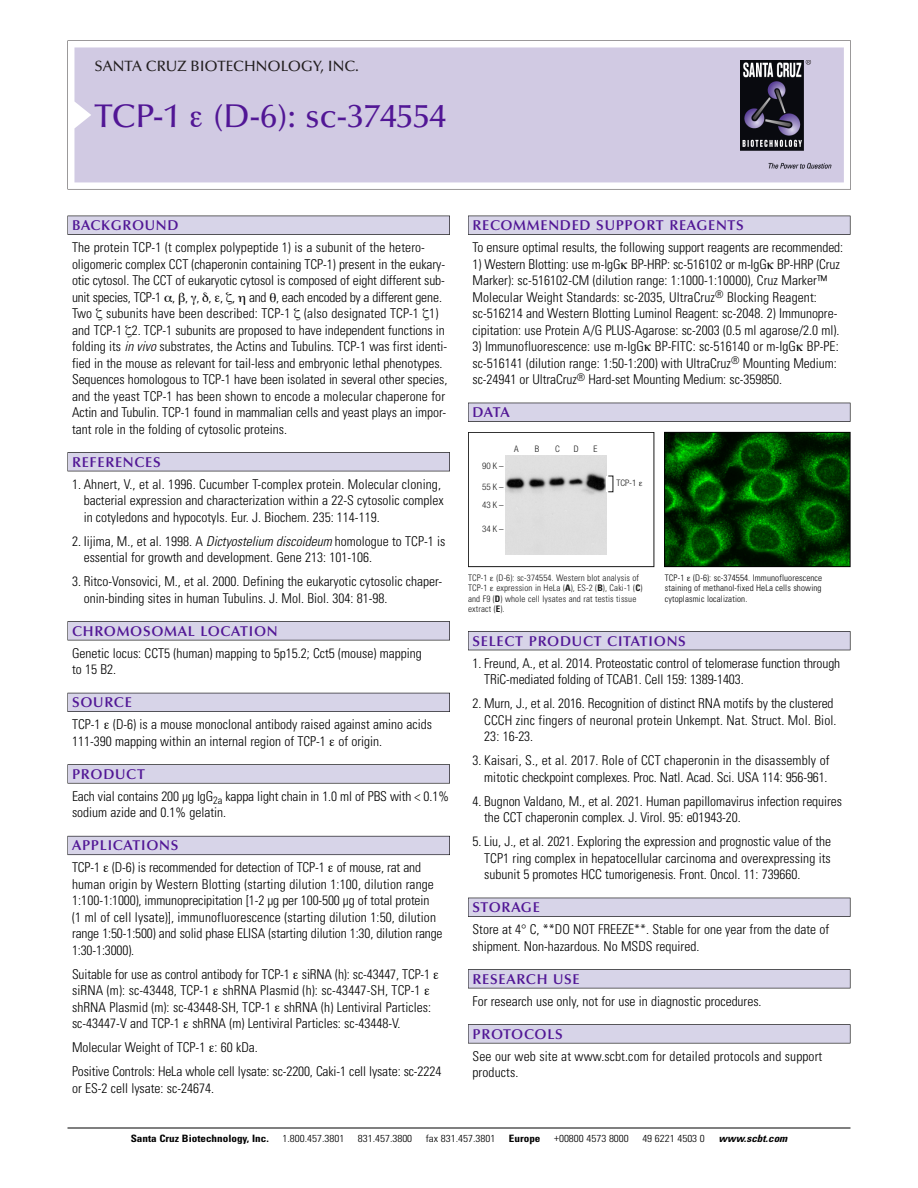
<style>
.page{position:relative;width:918px;height:1188px;background:#fff}
.page>*{position:absolute;margin:0;border:0;box-sizing:border-box;transform-origin:0 0}
.t1{font:500 33px "Optima";color:#511695}
.t2{font:500 15px "Optima";color:#231f20}
.t3{font:600 14.25px "Optima";letter-spacing:.05em;color:#511695}
.t4{font:300 condensed 13.5px/16.5px "Univers";color:#000}
.t5{font:300 condensed 10.2px "Univers";color:#000;scale:1.1 1}
.t6{font:700 condensed 10.2px "Univers";color:#000;scale:1.1 1}
.t7{font:italic 700 condensed 10.2px "Univers";color:#000;scale:1.1 1}
.t8{font:300 condensed 9px/10.5px "Univers";letter-spacing:.015em;color:#191919}
.t9{font:300 condensed 9px/10.5px "Univers";letter-spacing:.015em;color:#000;text-align:justify}
.t10{font:300 condensed 9px/18.8px "Helvetica Neue";color:#191919}
.s1{font-style:italic}
.s2{font-weight:700}
</style>
<div class="page">
<svg style="left:68px;top:40px;width:783px;height:149px"></svg>
<div style="left:74px;top:47px;width:770px;height:135px;background:#d1cae3"></div>
<img style="left:741px;top:60px;width:90px;height:108px">
<div style="left:68px;top:216px;width:382px;height:19px;background:#535256"></div>
<div style="left:68px;top:216px;width:381px;height:18px;background:#d7d4e8"></div>
<div style="left:68px;top:452px;width:382px;height:19px;background:#515155"></div>
<div style="left:68px;top:453px;width:381px;height:18px;background:#d7d4e8"></div>
<div style="left:68px;top:621px;width:382px;height:19px;background:#545357"></div>
<div style="left:68px;top:622px;width:381px;height:18px;background:#d7d4e8"></div>
<div style="left:68px;top:693px;width:382px;height:19px;background:#535259"></div>
<div style="left:68px;top:693px;width:381px;height:18px;background:#d7d4e8"></div>
<svg style="left:68px;top:764px;width:382px;height:20px"></svg>
<div style="left:68px;top:765px;width:381px;height:18px;background:#d7d4e8"></div>
<div style="left:68px;top:836px;width:382px;height:19px;background:#64626c"></div>
<div style="left:68px;top:836px;width:381px;height:18px;background:#d7d4e8"></div>
<div style="left:468px;top:216px;width:382px;height:19px;background:#535256"></div>
<div style="left:468px;top:216px;width:382px;height:18px;background:#d7d4e8"></div>
<div style="left:468px;top:403px;width:382px;height:19px;background:#525156"></div>
<div style="left:468px;top:403px;width:382px;height:18px;background:#d7d4e8"></div>
<div style="left:468px;top:631px;width:382px;height:19px;background:#515056"></div>
<div style="left:468px;top:632px;width:382px;height:18px;background:#d7d4e8"></div>
<div style="left:468px;top:898px;width:382px;height:19px;background:#525156"></div>
<div style="left:468px;top:898px;width:382px;height:18px;background:#d7d4e8"></div>
<div style="left:468px;top:969px;width:382px;height:19px;background:#545357"></div>
<div style="left:468px;top:970px;width:382px;height:18px;background:#d7d4e8"></div>
<div style="left:468px;top:1024px;width:382px;height:19px;background:#575659"></div>
<div style="left:468px;top:1025px;width:382px;height:18px;background:#d7d4e8"></div>
<hr style="left:68px;top:1128px;width:782px;height:1px;background:#000">
<div style="left:468px;top:432px;width:186px;height:135px;border:1px solid #191919"></div>
<img style="left:506px;top:455px;width:101px;height:99px">
<img style="left:666px;top:434px;width:182px;height:131px">
<div style="left:664px;top:432px;width:186px;height:135px;border:1px solid #000"></div>
<svg style="left:191px;top:112px;width:11px;height:16px"></svg>
<p class="t2" style="left:94px;top:60px;width:266px">SANTA CRUZ BIOTECHNOLOGY, INC.</p>
<p class="t1" style="left:94px;top:102px;width:353px">TCP-1 (D-6): sc-374554</p>
<p class="t3" style="left:72px;top:219px;width:108px">BACKGROUND</p>
<p class="t4" style="left:72px;top:240px;width:377px">The protein TCP-1 (t complex polypeptide 1) is a subunit of the hetero&shy;oligomeric complex CCT (chaperonin containing TCP-1) present in the eukary&shy;otic cytosol. The CCT of eukaryotic cytosol is composed of eight different sub&shy;unit species, TCP-1 , , , , , , and ❑, each encoded by a different gene.<br>Two subunits have been described: TCP-1 (also designated TCP-1 1) and TCP-1 2. TCP-1 subunits are proposed to have independent functions in folding its <span class="s1">in vivo</span> substrates, the Actins and Tubulins. TCP-1 was first identi&shy;fied in the mouse as relevant for tail-less and embryonic lethal phenotypes.<br>Sequences homologous to TCP-1 have been isolated in several other species, and the yeast TCP-1 has been shown to encode a molecular chaperone for Actin and Tubulin. TCP-1 found in mammalian cells and yeast plays an impor&shy;tant role in the folding of cytosolic proteins.</p>
<p class="t3" style="left:72px;top:456px;width:90px">REFERENCES</p>
<p class="t4" style="left:84px;top:477px;width:361px;text-indent:-12px">1. Ahnert, V., et al. 1996. Cucumber T-complex protein. Molecular cloning, bacterial expression and characterization within a 22-S cytosolic complex in cotyledons and hypocotyls. Eur. J. Biochem. 235: 114-119.</p>
<p class="t4" style="left:84px;top:534px;width:363px;text-indent:-12px">2. Iijima, M., et al. 1998. A <span class="s1">Dictyostelium discoideum</span> homologue to TCP-1 is essential for growth and development. Gene 213: 101-106.</p>
<p class="t4" style="left:84px;top:574px;width:360px;text-indent:-12px">3. Ritco-Vonsovici, M., et al. 2000. Defining the eukaryotic cytosolic chaper&shy;onin-binding sites in human Tubulins. J. Mol. Biol. 304: 81-98.</p>
<p class="t3" style="left:72px;top:625px;width:207px">CHROMOSOMAL LOCATION</p>
<p class="t4" style="left:72px;top:646px;width:351px">Genetic locus: CCT5 (human) mapping to 5p15.2; Cct5 (mouse) mapping to 15 B2.</p>
<p class="t3" style="left:72px;top:696px;width:61px">SOURCE</p>
<p class="t4" style="left:72px;top:718px;width:362px">TCP-1 (D-6) is a mouse monoclonal antibody raised against amino acids<br>111-390 mapping within an internal region of TCP-1 of origin.</p>
<p class="t3" style="left:72px;top:768px;width:74px">PRODUCT</p>
<p class="t4" style="left:72px;top:789px;width:379px">Each vial contains 200 µg IgG<sub>2a</sub> kappa light chain in 1.0 ml of PBS with &lt; 0.1% sodium azide and 0.1% gelatin.</p>
<p class="t3" style="left:72px;top:840px;width:108px">APPLICATIONS</p>
<p class="t4" style="left:72px;top:861px;width:372px">TCP-1 (D-6) is recommended for detection of TCP-1 of mouse, rat and human origin by Western Blotting (starting dilution 1:100, dilution range 1:100-1:1000), immunoprecipitation [1-2 µg per 100-500 µg of total protein<br>(1 ml of cell lysate)], immunofluorescence (starting dilution 1:50, dilution range 1:50-1:500) and solid phase ELISA (starting dilution 1:30, dilution range 1:30-1:3000).</p>
<p class="t4" style="left:72px;top:967px;width:361px">Suitable for use as control antibody for TCP-1 siRNA (h): sc-43447, TCP-1 siRNA (m): sc-43448, TCP-1 shRNA Plasmid (h): sc-43447-SH, TCP-1 shRNA Plasmid (m): sc-43448-SH, TCP-1 shRNA (h) Lentiviral Particles: sc-43447-V and TCP-1 shRNA (m) Lentiviral Particles: sc-43448-V.</p>
<p class="t4" style="left:72px;top:1041px;width:187px">Molecular Weight of TCP-1 : 60 kDa.</p>
<p class="t4" style="left:72px;top:1065px;width:371px">Positive Controls: HeLa whole cell lysate: sc-2200, Caki-1 cell lysate: sc-2224 or ES-2 cell lysate: sc-24674.</p>
<p class="t3" style="left:473px;top:219px;width:273px">RECOMMENDED SUPPORT REAGENTS</p>
<p class="t4" style="left:473px;top:240px;width:372px">To ensure optimal results, the following support reagents are recommended:</p>
<p class="t4" style="left:473px;top:257px;width:369px">1) Western Blotting: use m-IgG BP-HRP: sc-516102 or m-IgG BP-HRP (Cruz Marker): sc-516102-CM (dilution range: 1:1000-1:10000), Cruz Marker™ Molecular Weight Standards: sc-2035, UltraCruz<sup>®</sup> Blocking Reagent: sc-516214 and Western Blotting Luminol Reagent: sc-2048. 2) Immunopre&shy;cipitation: use Protein A/G PLUS-Agarose: sc-2003 (0.5 ml agarose/2.0 ml).</p>
<p class="t4" style="left:473px;top:339px;width:368px">3) Immunofluorescence: use m-IgG BP-FITC: sc-516140 or m-IgG BP-PE: sc-516141 (dilution range: 1:50-1:200) with UltraCruz<sup>®</sup> Mounting Medium: sc-24941 or UltraCruz<sup>®</sup> Hard-set Mounting Medium: sc-359850.</p>
<p class="t3" style="left:473px;top:406px;width:39px">DATA</p>
<p class="t10" style="left:482px;top:457px;width:23px">90K–</p>
<p class="t10" style="left:482px;top:478px;width:23px">55K–<br>43K–</p>
<p class="t10" style="left:482px;top:521px;width:23px">34K–</p>
<p class="t10" style="left:514px;top:440px;width:6px">A</p>
<p class="t10" style="left:535px;top:440px;width:6px">B</p>
<p class="t10" style="left:555px;top:440px;width:6px">C</p>
<p class="t10" style="left:574px;top:440px;width:6px">D</p>
<p class="t10" style="left:593px;top:440px;width:5px">E</p>
<p class="t10" style="left:616px;top:474px;width:22px">TCP-1</p>
<p class="t8" style="left:468px;top:573px;width:176px">TCP-1 (D-6): sc-374554. Western blot analysis of TCP-1 expression in HeLa (<span class="s2">A</span>), ES-2 (<span class="s2">B</span>), Caki-1 (<span class="s2">C</span>) and F9 (<span class="s2">D</span>) whole cell lysates and rat testis tissue extract (<span class="s2">E</span>).</p>
<p class="t9" style="left:665px;top:573px;width:159px">TCP-1 (D-6): sc-374554. Immunofluorescence staining of methanol-fixed HeLa cells showing cytoplasmic localization.</p>
<p class="t3" style="left:473px;top:635px;width:215px">SELECT PRODUCT CITATIONS</p>
<p class="t4" style="left:484px;top:656px;width:358px;text-indent:-12px">1. Freund, A., et al. 2014. Proteostatic control of telomerase function through<br>TRiC-mediated folding of TCAB1. Cell 159: 1389-1403.</p>
<p class="t4" style="left:484px;top:696px;width:354px;text-indent:-12px">2. Murn, J., et al. 2016. Recognition of distinct RNA motifs by the clustered<br>CCCH zinc fingers of neuronal protein Unkempt. Nat. Struct. Mol. Biol.<br>23: 16-23.</p>
<p class="t4" style="left:473px;top:753px;width:359px;text-align:right">3. Kaisari, S., et al. 2017. Role of CCT chaperonin in the disassembly of mitotic checkpoint complexes. Proc. Natl. Acad. Sci. USA 114: 956-961.</p>
<p class="t4" style="left:484px;top:794px;width:359px;text-indent:-12px">4. Bugnon Valdano, M., et al. 2021. Human papillomavirus infection requires the CCT chaperonin complex. J. Virol. 95: e01943-20.</p>
<p class="t4" style="left:484px;top:834px;width:349px;text-align:justify;text-indent:-12px">5. Liu, J., et al. 2021. Exploring the expression and prognostic value of the TCP1 ring complex in hepatocellular carcinoma and overexpressing its subunit 5 promotes HCC tumorigenesis. Front. Oncol. 11: 739660.</p>
<p class="t3" style="left:473px;top:901px;width:69px">STORAGE</p>
<p class="t4" style="left:473px;top:922px;width:358px">Store at 4° C, **DO NOT FREEZE**. Stable for one year from the date of shipment. Non-hazardous. No MSDS required.</p>
<p class="t3" style="left:473px;top:973px;width:109px">RESEARCH USE</p>
<p class="t4" style="left:473px;top:994px;width:291px">For research use only, not for use in diagnostic procedures.</p>
<p class="t3" style="left:473px;top:1028px;width:92px">PROTOCOLS</p>
<p class="t4" style="left:473px;top:1049px;width:351px">See our web site at www.scbt.com for detailed protocols and support products.</p>
<p class="t6" style="left:131px;top:1135px;width:127px">Santa Cruz Biotechnology, Inc.</p>
<p class="t5" style="left:282px;top:1135px;width:58px">1.800.457.3801</p>
<p class="t5" style="left:358px;top:1135px;width:51px">831.457.3800</p>
<p class="t5" style="left:426px;top:1135px;width:65px">fax 831.457.3801</p>
<p class="t6" style="left:509px;top:1135px;width:30px">Europe</p>
<p class="t5" style="left:554px;top:1135px;width:69px">+00800 4573 8000</p>
<p class="t5" style="left:642px;top:1135px;width:58px">49 6221 4503 0</p>
<p class="t7" style="left:719px;top:1135px;width:66px">www.scbt.com</p>
</div>
